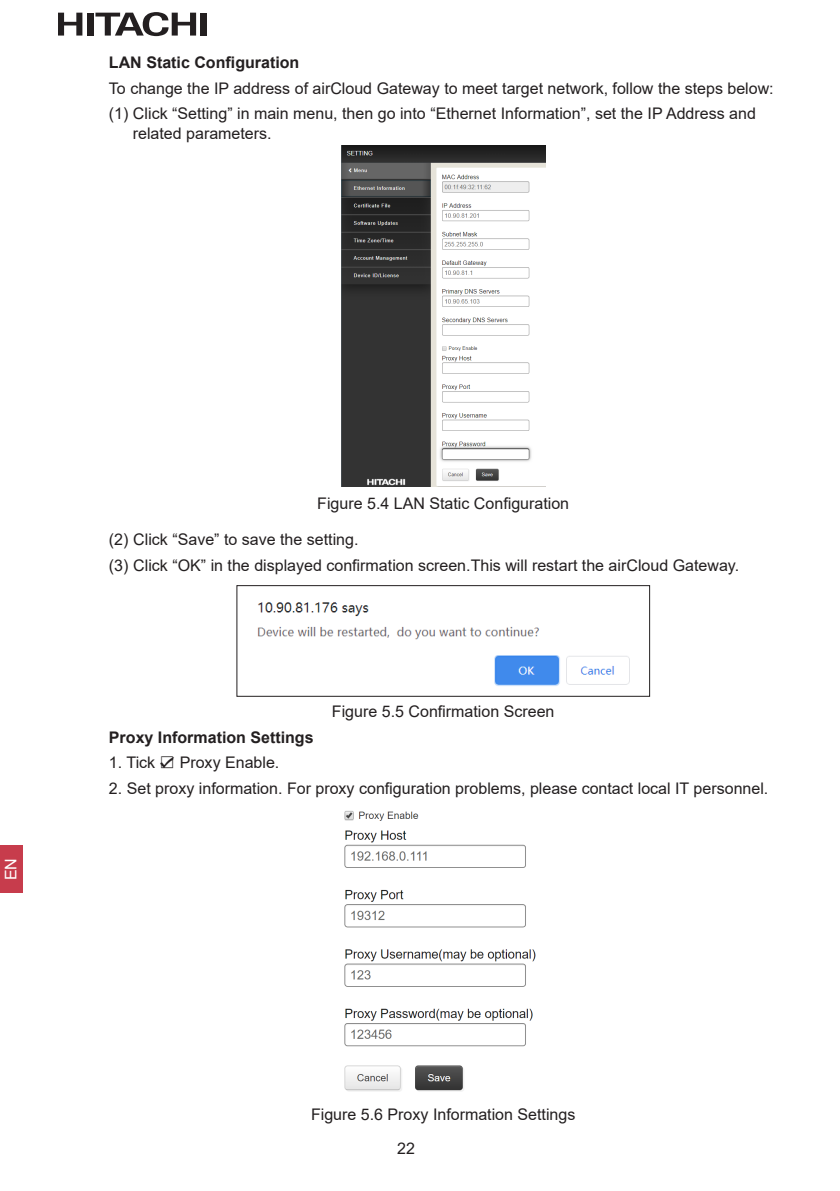
<style>
.page{position:relative;width:840px;height:1191px;background:#fff}
.page>*{position:absolute;margin:0;border:0;box-sizing:border-box;transform-origin:0 0}
.三级标题下正文{font:16px/20px "Arial";color:#231f20}
.三级标题下正文-2{font:700 16px "Arial";color:#231f20}
.t1{font:16px "Arial";color:#fff}
.s1{font-family:"MS P Gothic"}
</style>
<div class="page">
<svg style="left:58px;top:12px;width:143px;height:24px"></svg>
<div style="left:201px;top:13px;width:6px;height:23px;background:#231f20"></div>
<svg style="left:58px;top:13px;width:24px;height:23px"></svg>
<div style="left:87px;top:13px;width:6px;height:23px;background:#231f20"></div>
<svg style="left:95px;top:12px;width:101px;height:24px"></svg>
<div style="left:0;top:845px;width:23px;height:47px;background:#c73c4c"></div>
<img style="left:341px;top:145px;width:204px;height:341px">
<img style="left:257px;top:602px;width:373px;height:84px">
<div style="left:237px;top:585px;width:412px;height:111px;border:1px solid #231f20"></div>
<img style="left:344px;top:810px;width:192px;height:281px">
<p class="三级标题下正文-2" style="left:109px;top:51px;width:192px">LAN Static Configuration</p>
<p class="三级标题下正文" style="left:109px;top:78px;width:666px">To change the IP address of airCloud Gateway to meet target network, follow the steps below:</p>
<p class="三级标题下正文" style="left:133px;top:103px;width:624px;text-indent:-24px">(1) Click “Setting” in main menu, then go into “Ethernet Information”, set the IP Address and related parameters.</p>
<p class="t1" style="left:0;top:880px;width:24px;rotate:-90deg">EN</p>
<p class="三级标题下正文" style="left:317px;top:493px;width:253px">Figure 5.4 LAN Static Configuration</p>
<p class="三级标题下正文" style="left:109px;top:529px;width:251px">(2) Click “Save” to save the setting.</p>
<p class="三级标题下正文" style="left:109px;top:555px;width:631px">(3) Click “OK” in the displayed confirmation screen.This will restart the airCloud Gateway.</p>
<p class="三级标题下正文" style="left:332px;top:701px;width:224px">Figure 5.5 Confirmation Screen</p>
<p class="三级标题下正文-2" style="left:109px;top:726px;width:206px">Proxy Information Settings</p>
<p class="三级标题下正文" style="left:109px;top:752px;width:172px">1. Tick <span class="s1">☑</span> Proxy Enable.</p>
<p class="三级标题下正文" style="left:109px;top:778px;width:660px">2. Set proxy information. For proxy configuration problems, please contact local IT personnel.</p>
<p class="三级标题下正文" style="left:311px;top:1104px;width:266px">Figure 5.6 Proxy Information Settings</p>
<p class="三级标题下正文" style="left:397px;top:1138px;width:19px">22</p>
</div>
